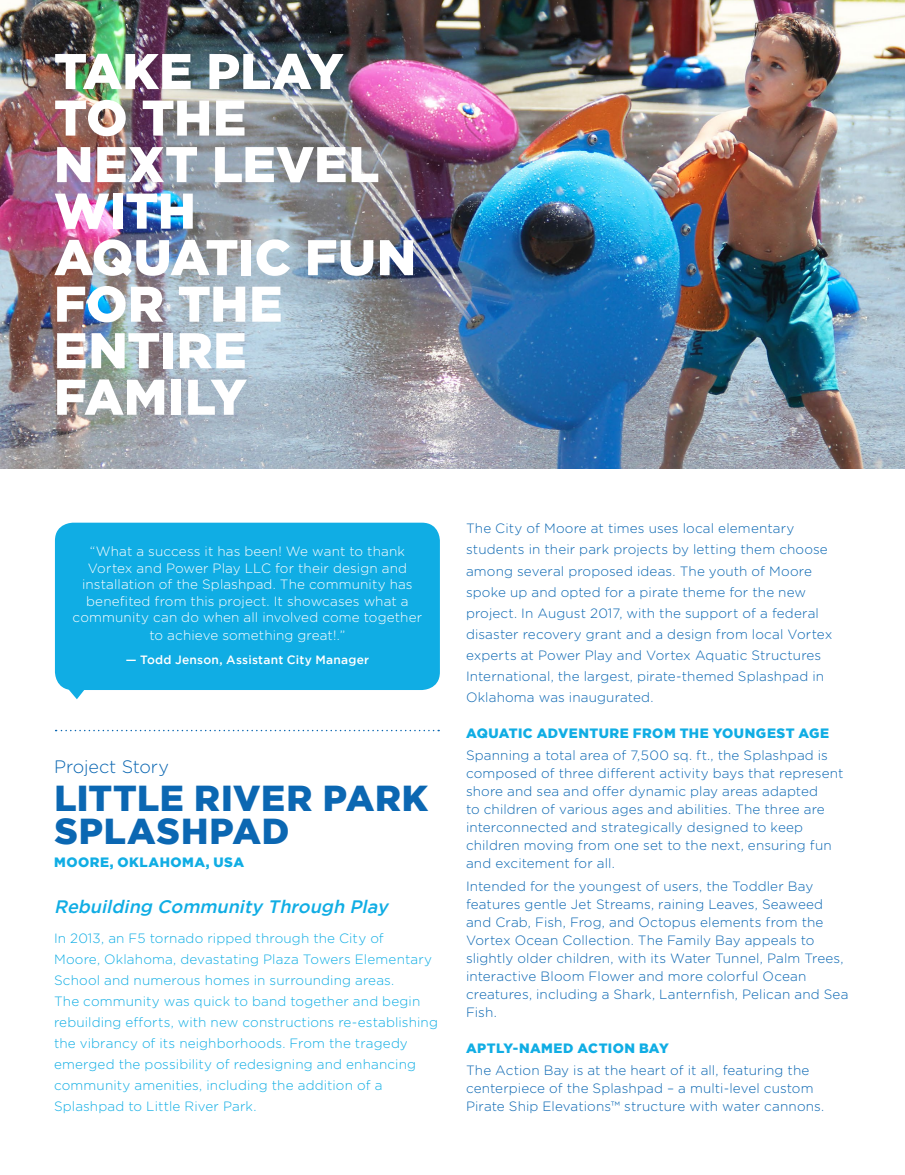
<style>
.page{position:relative;width:905px;height:1175px;background:#fff}
.page>*{position:absolute;margin:0;border:0;box-sizing:border-box;transform-origin:0 0}
.t1{font:900 50.1px/46.5px "Gotham";color:#fff}
.t2{font:900 36px/33px "Gotham";letter-spacing:.015em;color:#0b67b2}
.t3{font:italic 500 18px "Gotham";color:#10ade4}
.t4{font:300 18px "Gotham Rounded";letter-spacing:-.005em;color:#0b67b2}
.t5{font:300 13.5px/18px "Gotham Rounded";letter-spacing:.01em;color:#0b67b2}
.t6{font:300 13.5px/21px "Gotham Rounded";letter-spacing:.01em;color:#10ade4}
.t7{font:300 13.5px/16.5px "Gotham Rounded";letter-spacing:.01em;color:#fff;text-align:center}
.t8{font:900 13.5px "Gotham";letter-spacing:.035em;color:#10ade4}
.t9{font:500 12px "Gotham";letter-spacing:.02em;color:#fff}
</style>
<div class="page">
<img style="left:0;top:0;width:904px;height:468px">
<svg style="left:56px;top:729px;width:383px;height:2px"></svg>
<svg style="left:69px;top:690px;width:16px;height:9px"></svg>
<div style="left:55px;top:522px;width:385px;height:168px;background:#10ade4;border-radius:18px"></div>
<h1 class="t1" style="left:54px;top:47px;width:363px">TAKE PLAY<br>TO THE<br>NEXT LEVEL<br>WITH<br>AQUATIC FUN<br>FOR THE<br>ENTIRE<br>FAMILY</h1>
<p class="t7" style="left:73px;top:542px;width:351px">“What a success it has been! We want to thank Vortex and Power Play LLC for their design and installation of the Splashpad. The community has benefited from this project. It showcases what a community can do when all involved come together</p>
<p class="t7" style="left:149px;top:626px;width:197px">to achieve something great!.”</p>
<p class="t9" style="left:126px;top:653px;width:245px">— Todd Jenson, Assistant City Manager</p>
<h3 class="t4" style="left:54px;top:755px;width:116px">Project Story</h3>
<h2 class="t2" style="left:54px;top:781px;width:375px">LITTLE RIVER PARK<br>SPLASHPAD</h2>
<p class="t8" style="left:54px;top:854px;width:191px">MOORE, OKLAHOMA, USA</p>
<h3 class="t3" style="left:54px;top:896px;width:340px">Rebuilding Community Through Play</h3>
<p class="t6" style="left:54px;top:927px;width:385px">In 2013, an F5 tornado ripped through the City of<br>Moore, Oklahoma, devastating Plaza Towers Elementary School and numerous homes in surrounding areas.<br>The community was quick to band together and begin rebuilding efforts, with new constructions re-establishing the vibrancy of its neighborhoods. From the tragedy emerged the possibility of redesigning and enhancing community amenities, including the addition of a Splashpad to Little River Park.</p>
<p class="t5" style="left:466px;top:517px;width:368px;line-height:21px">The City of Moore at times uses local elementary students in their park projects by letting them choose among several proposed ideas. The youth of Moore spoke up and opted for a pirate theme for the new project. In August 2017, with the support of a federal disaster recovery grant and a design from local Vortex experts at Power Play and Vortex Aquatic Structures International, the largest, pirate-themed Splashpad in Oklahoma was inaugurated.</p>
<p class="t8" style="left:466px;top:725px;width:365px">AQUATIC ADVENTURE FROM THE YOUNGEST AGE</p>
<p class="t5" style="left:466px;top:745px;width:379px">Spanning a total area of 7,500 sq. ft., the Splashpad is composed of three different activity bays that represent shore and sea and offer dynamic play areas adapted<br>to children of various ages and abilities. The three are interconnected and strategically designed to keep children moving from one set to the next, ensuring fun and excitement for all.</p>
<p class="t5" style="left:466px;top:876px;width:384px">Intended for the youngest of users, the Toddler Bay features gentle Jet Streams, raining Leaves, Seaweed and Crab, Fish, Frog, and Octopus elements from the Vortex Ocean Collection. The Family Bay appeals to slightly older children, with its Water Tunnel, Palm Trees, interactive Bloom Flower and more colorful Ocean creatures, including a Shark, Lanternfish, Pelican and Sea Fish.</p>
<p class="t8" style="left:466px;top:1040px;width:204px">APTLY-NAMED ACTION BAY</p>
<p class="t5" style="left:466px;top:1060px;width:360px">The Action Bay is at the heart of it all, featuring the centerpiece of the Splashpad – a multi-level custom<br>Pirate Ship Elevations™ structure with water cannons.</p>
</div>
